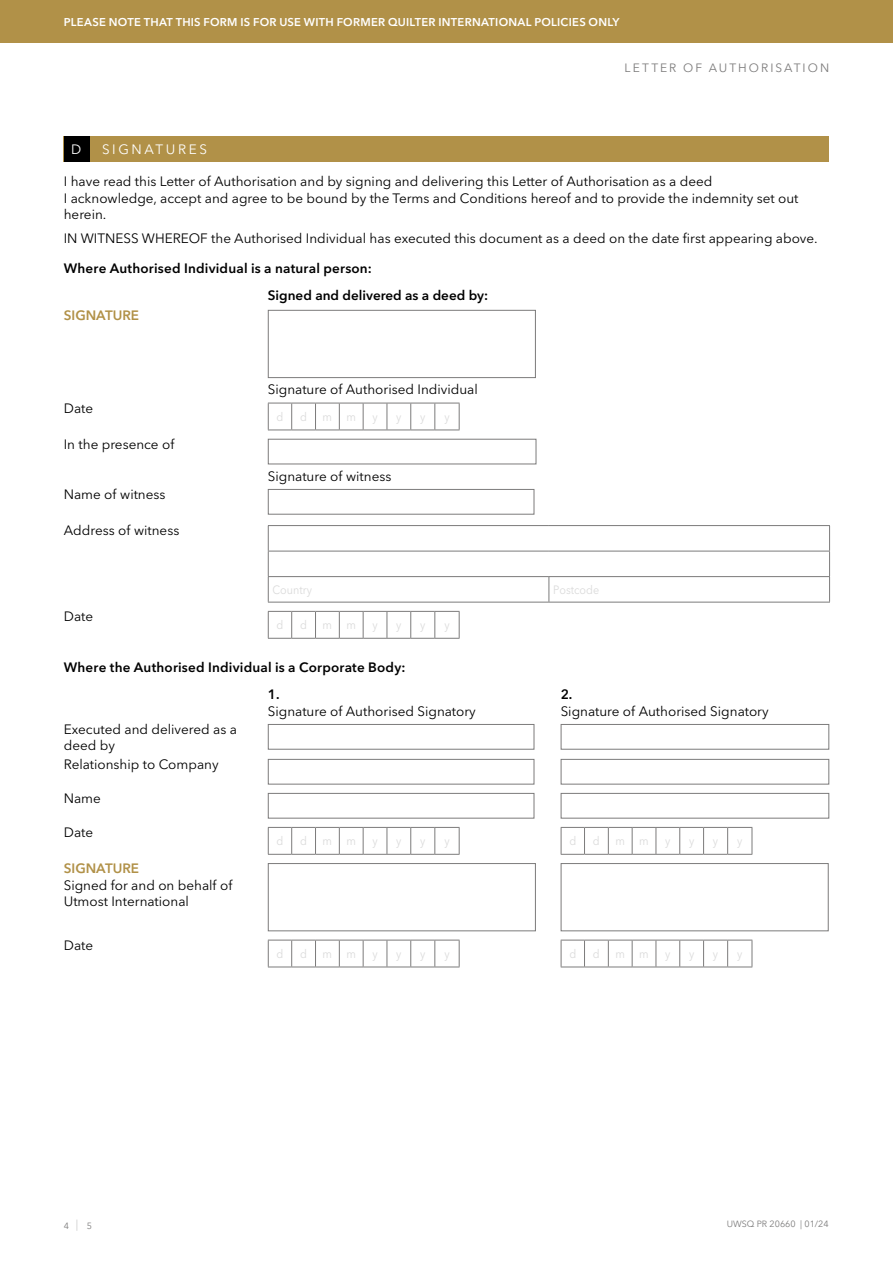
<style>
.page{position:relative;width:893px;height:1263px;background:#fff}
.page>*{position:absolute;margin:0;border:0;box-sizing:border-box;transform-origin:0 0}
.t1{font:13.5px/16.2px "Avenir Next LT Pro";color:#000}
.t2{font:600 13.5px/27.2px "Avenir Next LT Pro";letter-spacing:.015em;color:#000}
.t3{font:600 13.5px "Avenir Next LT Pro";color:#b19148}
.t4{font:13.5px "Avenir Next LT Pro";letter-spacing:.195em;color:#fff}
.t5{font:12px "Avenir Next LT Pro";color:#dadada;scale:.9 1}
.t6{font:12px "Avenir Next LT Pro";letter-spacing:.17em;color:#7c7b7b}
.t7{font:600 11.25px "Avenir Next LT Pro";letter-spacing:.02em;color:#fff}
.t8{font:9px "Avenir Next LT Pro";color:#7c7b7b}
.s1{font-weight:200;font-size:11.25px}
</style>
<div class="page">
<div style="left:64px;top:136px;width:765px;height:26px;background:#b19148"></div>
<div style="left:64px;top:136px;width:25px;height:26px;background:#000"></div>
<div style="left:268px;top:310px;width:268px;height:68px;border:1px solid #7c7b7b"></div>
<svg style="left:268px;top:403px;width:192px;height:28px"></svg>
<div style="left:268px;top:439px;width:268px;height:25px;border:1px solid #7c7b7b"></div>
<div style="left:268px;top:489px;width:266px;height:26px;border:1px solid #7c7b7b"></div>
<hr style="left:268px;top:525px;width:281px;height:1px;background:#7c7b7b">
<hr style="left:549px;top:525px;width:281px;height:1px;background:#7c7b7b">
<hr style="left:268px;top:551px;width:281px;height:1px;background:#7c7b7b">
<hr style="left:549px;top:551px;width:281px;height:1px;background:#7c7b7b">
<hr style="left:268px;top:576px;width:281px;height:1px;background:#7c7b7b">
<svg style="left:268px;top:526px;width:1px;height:76px"></svg>
<hr style="left:549px;top:576px;width:281px;height:1px;background:#7c7b7b">
<svg style="left:549px;top:577px;width:1px;height:25px"></svg>
<svg style="left:829px;top:526px;width:1px;height:76px"></svg>
<hr style="left:268px;top:602px;width:281px;height:1px;background:#7c7b7b">
<hr style="left:549px;top:602px;width:281px;height:1px;background:#7c7b7b">
<svg style="left:268px;top:611px;width:192px;height:28px"></svg>
<div style="left:268px;top:724px;width:266px;height:26px;border:1px solid #7c7b7b"></div>
<div style="left:561px;top:724px;width:268px;height:26px;border:1px solid #7c7b7b"></div>
<div style="left:268px;top:759px;width:266px;height:25px;border:1px solid #7c7b7b"></div>
<div style="left:561px;top:759px;width:268px;height:25px;border:1px solid #7c7b7b"></div>
<div style="left:268px;top:793px;width:266px;height:25px;border:1px solid #7c7b7b"></div>
<div style="left:561px;top:793px;width:268px;height:25px;border:1px solid #7c7b7b"></div>
<svg style="left:268px;top:827px;width:192px;height:28px"></svg>
<svg style="left:561px;top:827px;width:192px;height:28px"></svg>
<div style="left:268px;top:863px;width:268px;height:68px;border:1px solid #7c7b7b"></div>
<div style="left:561px;top:863px;width:268px;height:68px;border:1px solid #7c7b7b"></div>
<svg style="left:268px;top:940px;width:192px;height:27px"></svg>
<svg style="left:561px;top:940px;width:192px;height:27px"></svg>
<div style="left:0;top:0;width:893px;height:43px;background:#b19148"></div>
<p class="t7" style="left:64px;top:15px;width:557px">PLEASE NOTE THAT THIS FORM IS FOR USE WITH FORMER QUILTER INTERNATIONAL POLICIES ONLY</p>
<p class="t6" style="left:625px;top:61px;width:206px">LETTER OF AUTHORISATION</p>
<p class="t4" style="left:71px;top:141px;width:12px">D</p>
<p class="t4" style="left:102px;top:141px;width:107px">SIGNATURES</p>
<p class="t1" style="left:64px;top:173px;width:736px">I have read this Letter of Authorisation and by signing and delivering this Letter of Authorisation as a deed<br>I acknowledge, accept and agree to be bound by the Terms and Conditions hereof and to provide the indemnity set out herein.</p>
<p class="t1" style="left:64px;top:231px;width:755px">IN WITNESS WHEREOF the Authorised Individual has executed this document as a deed on the date first appearing above.</p>
<p class="t2" style="left:268px;top:254px;width:222px;text-indent:-204px">Where Authorised Individual is a natural person:<br>Signed and delivered as a deed by:</p>
<p class="t3" style="left:64px;top:307px;width:77px">SIGNATURE</p>
<p class="t1" style="left:64px;top:400px;width:31px">Date</p>
<p class="t1" style="left:64px;top:436px;width:112px">In the presence of</p>
<p class="t1" style="left:64px;top:486px;width:103px">Name of witness</p>
<p class="t1" style="left:64px;top:522px;width:117px">Address of witness</p>
<p class="t1" style="left:268px;top:381px;width:211px">Signature of Authorised Individual</p>
<p class="t5" style="left:277px;top:410px;width:9px">d</p>
<p class="t5" style="left:300px;top:410px;width:9px">d</p>
<p class="t5" style="left:323px;top:410px;width:39px">m m</p>
<p class="t5" style="left:372px;top:410px;width:7px">y</p>
<p class="t5" style="left:396px;top:410px;width:7px">y</p>
<p class="t5" style="left:420px;top:410px;width:7px">y</p>
<p class="t5" style="left:444px;top:410px;width:7px">y</p>
<p class="t1" style="left:268px;top:468px;width:125px">Signature of witness</p>
<p class="t5" style="left:273px;top:582px;width:45px">Country</p>
<p class="t5" style="left:553px;top:582px;width:53px">Postcode</p>
<p class="t1" style="left:64px;top:608px;width:31px">Date</p>
<p class="t5" style="left:277px;top:618px;width:9px">d</p>
<p class="t5" style="left:300px;top:618px;width:9px">d</p>
<p class="t5" style="left:323px;top:618px;width:39px">m m</p>
<p class="t5" style="left:372px;top:618px;width:7px">y</p>
<p class="t5" style="left:396px;top:618px;width:7px">y</p>
<p class="t5" style="left:420px;top:618px;width:7px">y</p>
<p class="t5" style="left:444px;top:618px;width:7px">y</p>
<p class="t2" style="left:268px;top:654px;width:139px;text-indent:-204px">Where the Authorised Individual is a Corporate Body:<br>1.</p>
<p class="t1" style="left:268px;top:703px;width:209px">Signature of Authorised Signatory</p>
<p class="t2" style="left:561px;top:681px;width:13px">2.</p>
<p class="t1" style="left:561px;top:703px;width:209px">Signature of Authorised Signatory</p>
<p class="t1" style="left:64px;top:721px;width:175px">Executed and delivered as a deed by</p>
<p class="t1" style="left:64px;top:756px;width:156px">Relationship to Company</p>
<p class="t1" style="left:64px;top:790px;width:39px">Name</p>
<p class="t1" style="left:64px;top:824px;width:31px">Date</p>
<p class="t3" style="left:64px;top:860px;width:77px">SIGNATURE</p>
<p class="t1" style="left:64px;top:877px;width:170px">Signed for and on behalf of<br>Utmost International</p>
<p class="t1" style="left:64px;top:937px;width:31px">Date</p>
<p class="t5" style="left:277px;top:834px;width:9px">d</p>
<p class="t5" style="left:300px;top:834px;width:9px">d</p>
<p class="t5" style="left:323px;top:834px;width:39px">m m</p>
<p class="t5" style="left:372px;top:834px;width:7px">y</p>
<p class="t5" style="left:396px;top:834px;width:7px">y</p>
<p class="t5" style="left:420px;top:834px;width:7px">y</p>
<p class="t5" style="left:444px;top:834px;width:7px">y</p>
<p class="t5" style="left:569px;top:834px;width:9px">d</p>
<p class="t5" style="left:593px;top:834px;width:9px">d</p>
<p class="t5" style="left:615px;top:834px;width:39px">m m</p>
<p class="t5" style="left:665px;top:834px;width:7px">y</p>
<p class="t5" style="left:689px;top:834px;width:7px">y</p>
<p class="t5" style="left:713px;top:834px;width:7px">y</p>
<p class="t5" style="left:737px;top:834px;width:7px">y</p>
<p class="t5" style="left:277px;top:947px;width:9px">d</p>
<p class="t5" style="left:300px;top:947px;width:9px">d</p>
<p class="t5" style="left:323px;top:947px;width:39px">m m</p>
<p class="t5" style="left:372px;top:947px;width:7px">y</p>
<p class="t5" style="left:396px;top:947px;width:7px">y</p>
<p class="t5" style="left:420px;top:947px;width:7px">y</p>
<p class="t5" style="left:444px;top:947px;width:7px">y</p>
<p class="t5" style="left:569px;top:947px;width:9px">d</p>
<p class="t5" style="left:593px;top:947px;width:9px">d</p>
<p class="t5" style="left:615px;top:947px;width:39px">m m</p>
<p class="t5" style="left:665px;top:947px;width:7px">y</p>
<p class="t5" style="left:689px;top:947px;width:7px">y</p>
<p class="t5" style="left:713px;top:947px;width:7px">y</p>
<p class="t5" style="left:737px;top:947px;width:7px">y</p>
<p class="t8" style="left:64px;top:1220px;width:16px">4 <span class="s1">|</span></p>
<p class="t8" style="left:727px;top:1219px;width:103px">UWSQ PR 20660 | 01/24</p>
<p class="t8" style="left:87px;top:1220px;width:7px">5</p>
</div>
